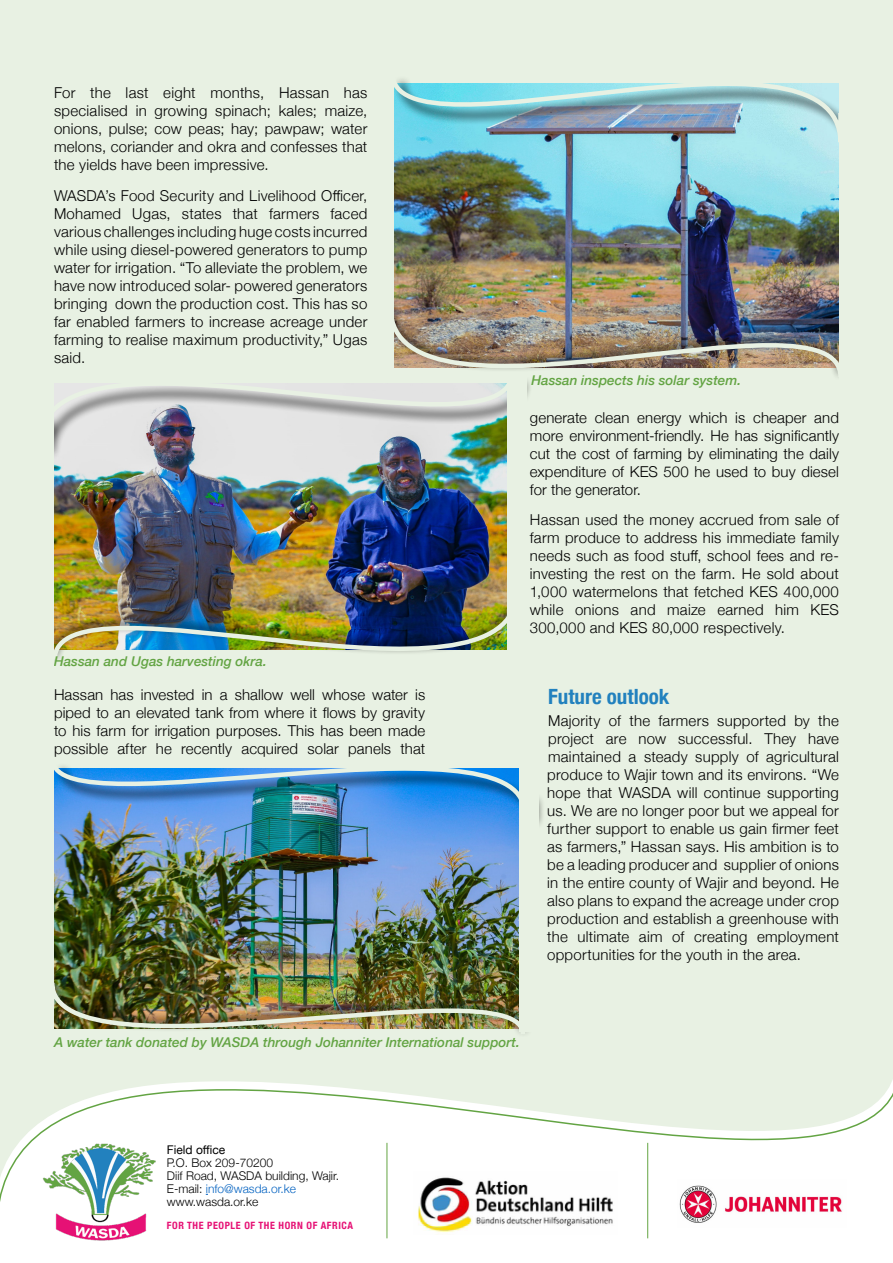
<style>
.page{position:relative;width:893px;height:1263px;background:#fff}
.page>*{position:absolute;margin:0;border:0;box-sizing:border-box;transform-origin:0 0}
.t1{font:700 condensed 21px "Helvetica Neue";color:#2281be}
.t2{font:300 15px/18px "Helvetica Neue";letter-spacing:.015em;color:#000;text-align:justify}
.Normal__Web{font:italic 500 13.5px "Helvetica Neue";color:#63a443}
.t3{font:300 12px "Helvetica Neue";color:#000}
.t4{font:300 12px "Helvetica Neue";color:#0563c1}
.t5{font:12px "Helvetica Neue";color:#000}
.t6{font:700 condensed 10.05px "Helvetica Neue";letter-spacing:.06em;color:#e61175}
.s1{color:#000}
</style>
<div class="page">
<div style="left:0;top:0;width:893px;height:897px;background:#e8f1e3"></div>
<svg style="left:0;top:897px;width:893px;height:342px"></svg>
<div style="left:50px;top:0;width:336px;height:373px;background:#e8f1e3"></div>
<div style="left:527px;top:446px;width:318px;height:562px;background:#e8f1e3"></div>
<img style="left:386px;top:0;width:459px;height:446px">
<svg style="left:49px;top:709px;width:480px;height:532px"></svg>
<img style="left:47px;top:373px;width:480px;height:712px">
<div style="left:25px;top:377px;width:29px;height:655px;background:#e8f1e3"></div>
<div style="left:839px;top:84px;width:29px;height:299px;background:#e8f1e3"></div>
<div style="left:374px;top:71px;width:19px;height:299px;background:#e8f1e3"></div>
<div style="left:507px;top:372px;width:19px;height:280px;background:#e8f1e3"></div>
<div style="left:519px;top:760px;width:20px;height:272px;background:#e8f1e3"></div>
<div style="left:458px;top:683px;width:60px;height:77px;background:#e8f1e3"></div>
<img style="left:413px;top:1171px;width:204px;height:64px">
<img style="left:678px;top:1179px;width:168px;height:48px">
<hr style="left:387px;top:1143px;width:1px;height:95px;background:#63a443">
<hr style="left:647px;top:1143px;width:1px;height:95px;background:#63a443">
<p class="t2" style="left:54px;top:83px;width:315px">For the last eight months, Hassan has specialised in growing spinach; kales; maize, onions, pulse; cow peas; hay; pawpaw; water melons, coriander and okra and confesses that the yields have been impressive.</p>
<p class="t2" style="left:54px;top:186px;width:315px">WASDA’s Food Security and Livelihood Officer, Mohamed Ugas, states that farmers faced various challenges including huge costs incurred while using diesel-powered generators to pump water for irrigation. “To alleviate the problem, we have now introduced solar- powered generators bringing down the production cost. This has so far enabled farmers to increase acreage under farming to realise maximum productivity,” Ugas said.</p>
<p class="Normal__Web" style="left:54px;top:649px;width:214px">Hassan and Ugas harvesting okra.</p>
<p class="t2" style="left:54px;top:684px;width:373px">Hassan has invested in a shallow well whose water is piped to an elevated tank from where it flows by gravity to his farm for irrigation purposes. This has been made possible after he recently acquired solar panels that</p>
<p class="Normal__Web" style="left:531px;top:369px;width:211px">Hassan inspects his solar system.</p>
<p class="t2" style="left:530px;top:407px;width:311px">generate clean energy which is cheaper and more environment-friendly. He has significantly cut the cost of farming by eliminating the daily expenditure of KES 500 he used to buy diesel for the generator.</p>
<p class="t2" style="left:530px;top:510px;width:311px">Hassan used the money accrued from sale of farm produce to address his immediate family needs such as food stuff, school fees and re&shy;investing the rest on the farm. He sold about 1,000 watermelons that fetched KES 400,000 while onions and maize earned him KES 300,000 and KES 80,000 respectively.</p>
<p class="t1" style="left:548px;top:679px;width:123px">Future outlook</p>
<p class="t2" style="left:547px;top:711px;width:293px">Majority of the farmers supported by the project are now successful. They have maintained a steady supply of agricultural produce to Wajir town and its environs. “We hope that WASDA will continue supporting us. We are no longer poor but we appeal for further support to enable us gain firmer feet as farmers,” Hassan says. His ambition is to be a leading producer and supplier of onions in the entire county of Wajir and beyond. He also plans to expand the acreage under crop production and establish a greenhouse with the ultimate aim of creating employment opportunities for the youth in the area.</p>
<p class="Normal__Web" style="left:54px;top:1030px;width:467px">A water tank donated by WASDA through Johanniter International support.</p>
<p class="t5" style="left:167px;top:1141px;width:60px">Field office</p>
<p class="t3" style="left:167px;top:1153px;width:108px">P.O. Box 209-70200</p>
<p class="t3" style="left:167px;top:1166px;width:174px">Diif Road, WASDA building, Wajir.</p>
<p class="t4" style="left:167px;top:1179px;width:131px"><span class="s1">E-mail:</span> info@wasda.or.ke</p>
<p class="t3" style="left:167px;top:1192px;width:93px">www.wasda.or.ke</p>
<p class="t6" style="left:167px;top:1216px;width:188px">FOR THE PEOPLE OF THE HORN OF AFRICA</p>
</div>
